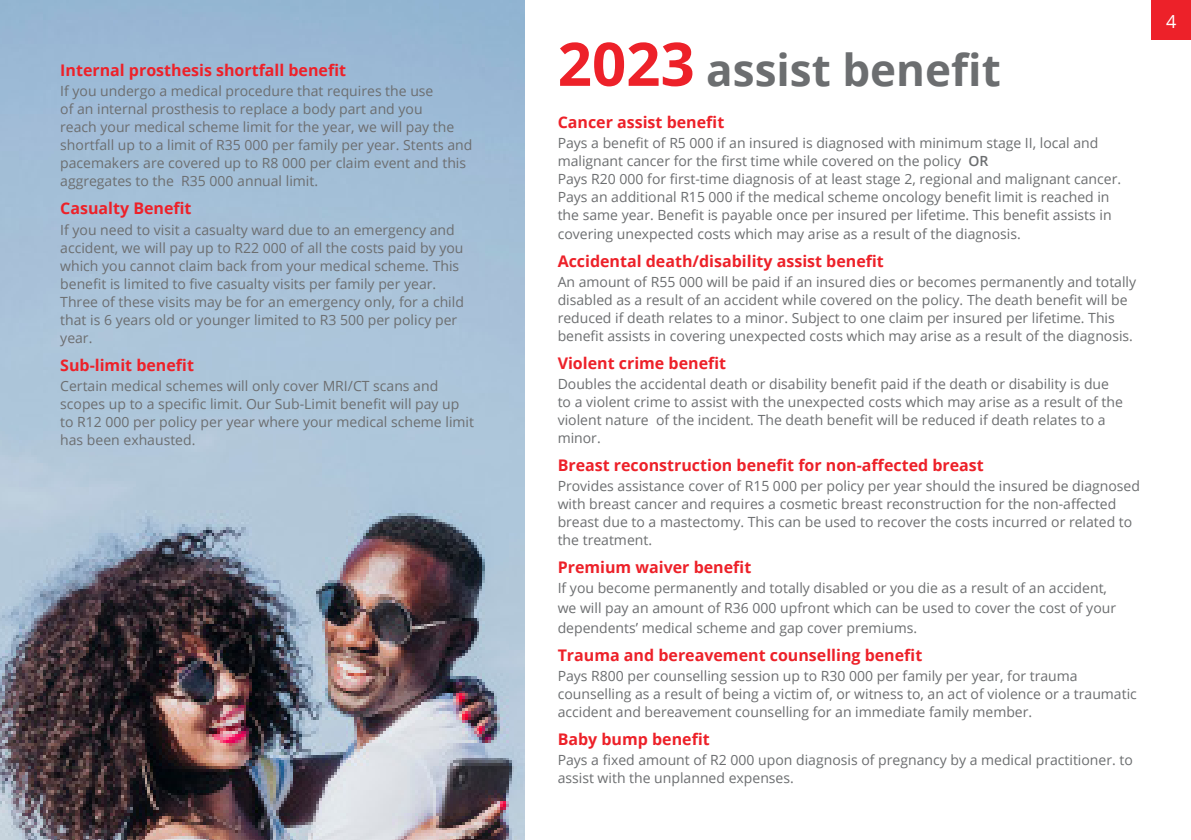
<style>
.page{position:relative;width:1191px;height:840px;background:#fff}
.page>*{position:absolute;margin:0;border:0;box-sizing:border-box;transform-origin:0 0}
.t1{font:700 44px "Open Sans";color:#6c6e70}
.t2{font:18px "Open Sans";color:#fff}
.t3{font:700 16px "Open Sans";color:#ed2129}
.t4{font:14px/18px "Open Sans";color:#6c6e70}
.s1{font-size:60px;color:#ed2129}
.s2{font-weight:600}
</style>
<div class="page">
<img style="left:0;top:0;width:525px;height:839px">
<div style="left:1151px;top:0;width:40px;height:40px;background:#ed2129"></div>
<p class="t3" style="left:60px;top:59px;width:287px">Internal prosthesis shortfall benefit</p>
<p class="t4" style="left:60px;top:84px;width:413px">If you undergo a medical procedure that requires the use<br>of an internal prosthesis to replace a body part and you<br>reach your medical scheme limit for the year, we will pay the shortfall up to a limit of R35 000 per family per year. Stents and pacemakers are covered up to R8 000 per claim event and this aggregates to the R35 000 annual limit.</p>
<p class="t3" style="left:60px;top:197px;width:133px">Casualty Benefit</p>
<p class="t4" style="left:60px;top:222px;width:405px">If you need to visit a casualty ward due to an emergency and accident, we will pay up to R22 000 of all the costs paid by you which you cannot claim back from your medical scheme. This benefit is limited to five casualty visits per family per year.<br>Three of these visits may be for an emergency only, for a child that is 6 years old or younger limited to R3 500 per policy per year.</p>
<p class="t3" style="left:60px;top:353px;width:135px">Sub-limit benefit</p>
<p class="t4" style="left:60px;top:378px;width:415px">Certain medical schemes will only cover MRI/CT scans and scopes up to a specific limit. Our Sub-Limit benefit will pay up to R12 000 per policy per year where your medical scheme limit has been exhausted.</p>
<h1 class="t1" style="left:557px;top:39px;width:444px"><span class="s1">2023</span> assist benefit</h1>
<p class="t3" style="left:557px;top:111px;width:168px">Cancer assist benefit</p>
<p class="t4" style="left:557px;top:134px;width:565px">Pays a benefit of R5 000 if an insured is diagnosed with minimum stage II, local and malignant cancer for the first time while covered on the policy <span class="s2">OR<br></span>Pays R20 000 for first-time diagnosis of at least stage 2, regional and malignant cancer.<br>Pays an additional R15 000 if the medical scheme oncology benefit limit is reached in the same year. Benefit is payable once per insured per lifetime. This benefit assists in covering unexpected costs which may arise as a result of the diagnosis.</p>
<p class="t3" style="left:557px;top:249px;width:328px">Accidental death/disability assist benefit</p>
<p class="t4" style="left:557px;top:274px;width:580px">An amount of R55 000 will be paid if an insured dies or becomes permanently and totally disabled as a result of an accident while covered on the policy. The death benefit will be reduced if death relates to a minor. Subject to one claim per insured per lifetime. This benefit assists in covering unexpected costs which may arise as a result of the diagnosis.</p>
<p class="t3" style="left:557px;top:351px;width:170px">Violent crime benefit</p>
<p class="t4" style="left:557px;top:374px;width:567px">Doubles the accidental death or disability benefit paid if the death or disability is due to a violent crime to assist with the unexpected costs which may arise as a result of the violent nature of the incident. The death benefit will be reduced if death relates to a minor.</p>
<p class="t3" style="left:557px;top:453px;width:427px">Breast reconstruction benefit for non-affected breast</p>
<p class="t4" style="left:557px;top:478px;width:584px">Provides assistance cover of R15 000 per policy per year should the insured be diagnosed with breast cancer and requires a cosmetic breast reconstruction for the non-affected breast due to a mastectomy. This can be used to recover the costs incurred or related to the treatment.</p>
<p class="t3" style="left:557px;top:555px;width:195px">Premium waiver benefit</p>
<p class="t4" style="left:557px;top:579px;width:560px;line-height:20px">If you become permanently and totally disabled or you die as a result of an accident, we will pay an amount of R36 000 upfront which can be used to cover the cost of your dependents’ medical scheme and gap cover premiums.</p>
<p class="t3" style="left:557px;top:643px;width:366px">Trauma and bereavement counselling benefit</p>
<p class="t4" style="left:557px;top:668px;width:581px">Pays R800 per counselling session up to R30 000 per family per year, for trauma counselling as a result of being a victim of, or witness to, an act of violence or a traumatic accident and bereavement counselling for an immediate family member.</p>
<p class="t3" style="left:557px;top:727px;width:154px">Baby bump benefit</p>
<p class="t4" style="left:557px;top:750px;width:577px">Pays a fixed amount of R2 000 upon diagnosis of pregnancy by a medical practitioner. to assist with the unplanned expenses.</p>
<p class="t2" style="left:1166px;top:14px;width:12px">4</p>
</div>
